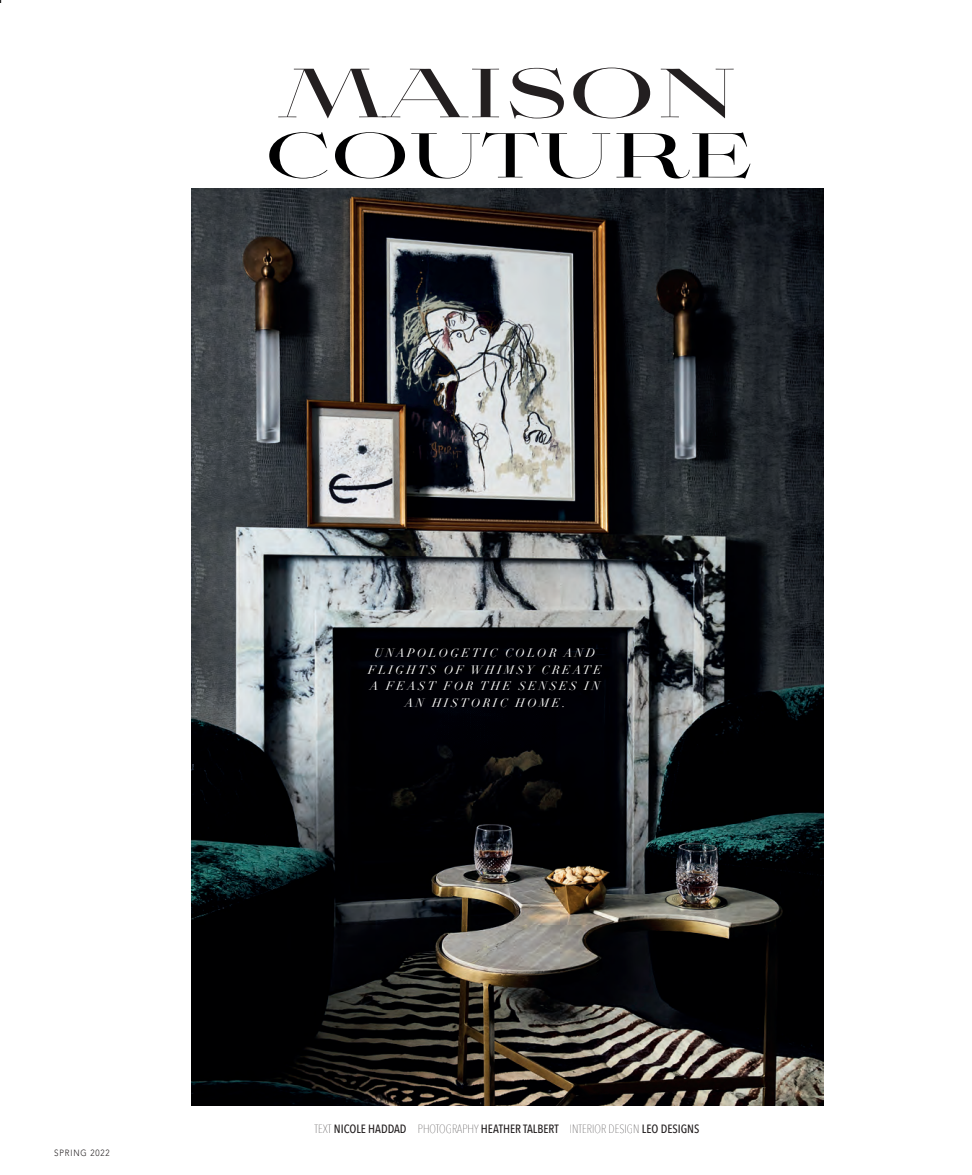
<style>
.page{position:relative;width:972px;height:1175px;background:#fff}
.page>*{position:absolute;margin:0;border:0;box-sizing:border-box;transform-origin:0 0}
.t1{font:700 67.5px "Aviano Didone";color:#231f20}
.t2{font:700 61.5px "Aviano Didone";color:#000001}
.t3{font:italic 12px/16.5px "Didot";letter-spacing:.2em;color:#fff;text-align:center}
.t4{font:500 12px "Avenir Next Condensed";color:#231f20}
.t5{font:300 9px "Avenir";letter-spacing:.1em;color:#231f20;scale:.89 1}
.s1{font-weight:200}
</style>
<div class="page">
<img style="left:192px;top:189px;width:632px;height:917px">
<h1 class="t1" style="left:280px;top:49px;width:459px">MAISON</h1>
<h2 class="t2" style="left:265px;top:116px;width:489px">COUTURE</h2>
<p class="t5" style="left:54px;top:1147px;width:64px">SPRING 2022</p>
<p class="t3" style="left:368px;top:645px;width:235px">UNAPOLOGETIC COLOR AND<br>FLIGHTS OF WHIMSY CREATE<br>A FEAST FOR THE SENSES IN<br>AN HISTORIC HOME.</p>
<p class="t4" style="left:315px;top:1121px;width:386px"><span class="s1">TEXT</span> NICOLE HADDAD <span class="s1">PHOTOGRAPHY</span> HEATHER TALBERT <span class="s1">INTERIOR DESIGN</span> LEO DESIGNS</p>
</div>
